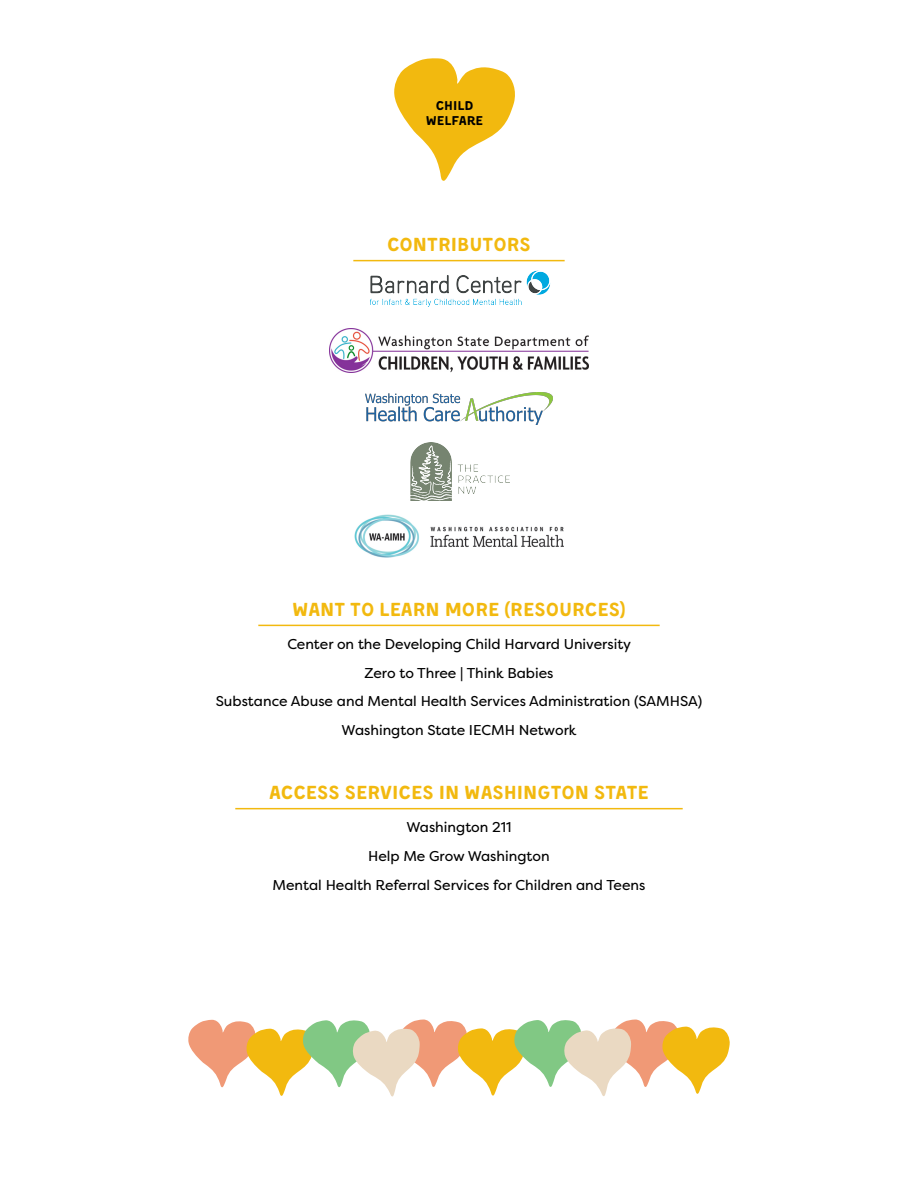
<style>
.page{position:relative;width:918px;height:1188px;background:#fff}
.page>*{position:absolute;margin:0;border:0;box-sizing:border-box;transform-origin:0 0}
.H2_centered{font:19.5px "Kent 4 F";color:#f2b90f}
.T1_centered{font:14.25px "Filson Pro";color:#000}
.HEART_text_B{font:13.2px/14.2px "Kent 4 F";color:#000;text-align:center}
</style>
<div class="page">
<svg style="left:188px;top:1019px;width:542px;height:78px"></svg>
<svg style="left:394px;top:58px;width:121px;height:123px"></svg>
<hr style="left:353px;top:260px;width:212px;height:1px;background:#f2b90f">
<hr style="left:258px;top:625px;width:402px;height:1px;background:#f2b90f">
<hr style="left:235px;top:808px;width:448px;height:1px;background:#f2b90f">
<img style="left:370px;top:270px;width:181px;height:37px">
<img style="left:330px;top:329px;width:258px;height:44px">
<img style="left:365px;top:393px;width:188px;height:32px">
<img style="left:410px;top:443px;width:99px;height:57px">
<img style="left:354px;top:515px;width:210px;height:43px">
<p class="HEART_text_B" style="left:426px;top:99px;width:59px">CHILD<br>WELFARE</p>
<p class="H2_centered" style="left:387px;top:233px;width:145px">CONTRIBUTORS</p>
<p class="H2_centered" style="left:292px;top:598px;width:335px">WANT TO LEARN MORE (RESOURCES)</p>
<p class="T1_centered" style="left:287px;top:634px;width:345px">Center on the Developing Child Harvard University</p>
<p class="T1_centered" style="left:364px;top:663px;width:191px">Zero to Three | Think Babies</p>
<p class="T1_centered" style="left:216px;top:692px;width:488px">Substance Abuse and Mental Health Services Administration (SAMHSA)</p>
<p class="T1_centered" style="left:342px;top:721px;width:237px">Washington State IECMH Network</p>
<p class="H2_centered" style="left:269px;top:781px;width:381px">ACCESS SERVICES IN WASHINGTON STATE</p>
<p class="T1_centered" style="left:406px;top:818px;width:107px">Washington 211</p>
<p class="T1_centered" style="left:368px;top:846px;width:183px">Help Me Grow Washington</p>
<p class="T1_centered" style="left:273px;top:875px;width:374px">Mental Health Referral Services for Children and Teens</p>
</div>
